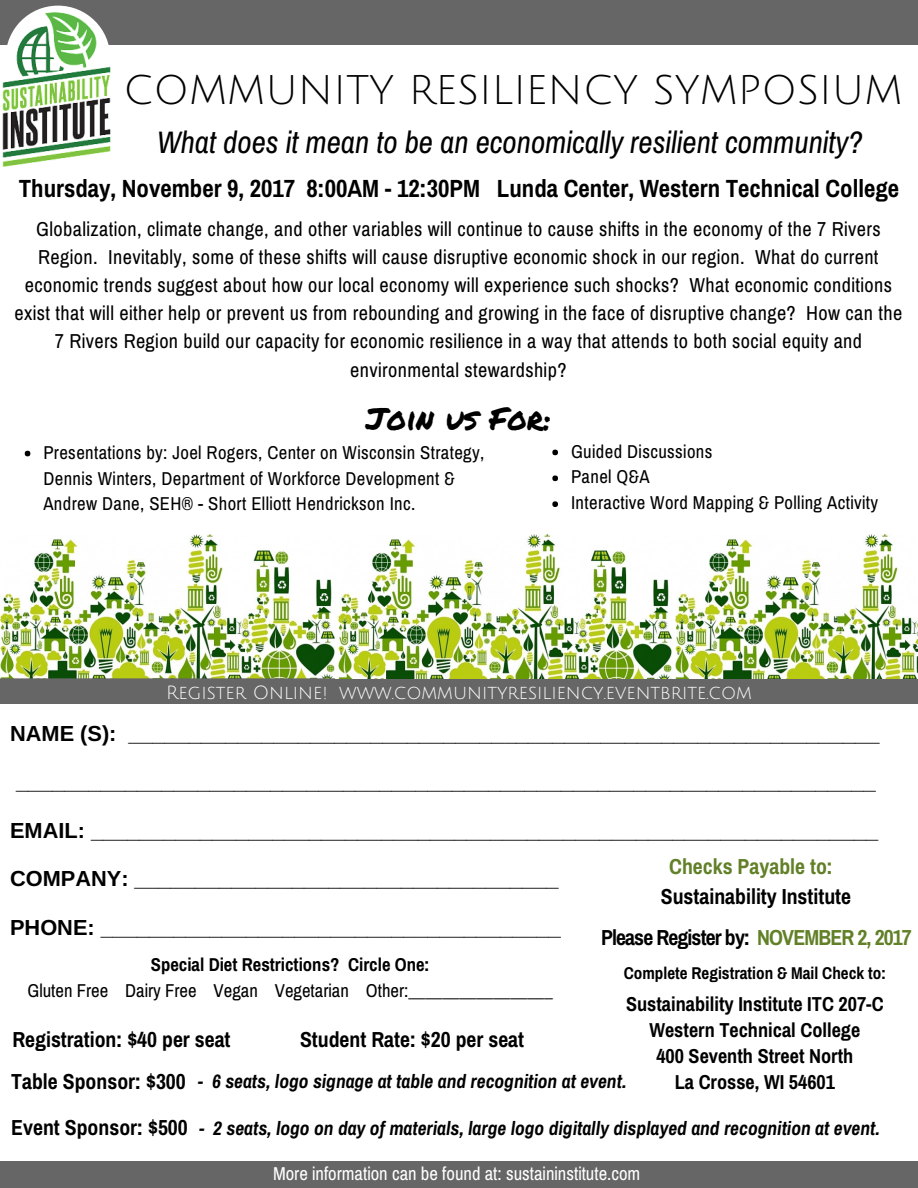
<style>
.page{position:relative;width:918px;height:1188px;background:#fff}
.page>*{position:absolute;margin:0;border:0;box-sizing:border-box;transform-origin:0 0}
.t1{font:40.5px "Julius Sans One";color:#000}
.t2{font:italic 31.2px "Archivo Narrow";color:#000}
.t3{font:31.2px "Permanent Marker";color:#000}
.t4{font:700 24.9px "Archivo Narrow";color:#000}
.t5{font:700 21.75px "Arimo";color:#000}
.t6{font:700 21.75px/46.2px "Archivo Narrow";color:#000}
.t7{font:700 21.75px "Archivo Narrow";letter-spacing:-.04em;color:#000}
.t8{font:700 21.75px "Archivo Narrow";color:#618027}
.t9{font:20.25px/28.2px "Archivo Narrow";letter-spacing:.02em;color:#000;text-align:center}
.t10{font:700 20.25px/25.8px "Archivo Narrow";color:#000;text-align:center}
.t11{font:italic 700 19.5px "Archivo Narrow";color:#000}
.t12{font:18.75px/25.8px "Archivo Narrow";letter-spacing:.02em;color:#000}
.t13{font:18.75px "Archivo Narrow";color:#000}
.t14{font:18.75px "Julius Sans One";color:#fff}
.t15{font:18.75px "Archivo Narrow";color:#fff}
.t16{font:700 18.75px "Archivo Narrow";color:#000}
.t17{font:700 17.1px "Archivo Narrow";color:#000}
.s1{color:#618027}
</style>
<div class="page">
<div style="left:0;top:1161px;width:918px;height:27px;background:#666"></div>
<div style="left:0;top:678px;width:918px;height:26px;background:#666"></div>
<div style="left:0;top:0;width:918px;height:45px;background:#666"></div>
<img style="left:0;top:534px;width:335px;height:144px">
<img style="left:675px;top:534px;width:243px;height:144px">
<img style="left:337px;top:534px;width:335px;height:144px">
<svg style="left:25px;top:451px;width:5px;height:5px"></svg>
<img style="left:2px;top:5px;width:109px;height:162px">
<svg style="left:552px;top:450px;width:6px;height:5px"></svg>
<svg style="left:552px;top:476px;width:6px;height:5px"></svg>
<svg style="left:552px;top:501px;width:6px;height:6px"></svg>
<h1 class="t1" style="left:123px;top:69px;width:781px">COMMUNITY RESILIENCY SYMPOSIUM</h1>
<h2 class="t2" style="left:157px;top:124px;width:707px">What does it mean to be an economically resilient community?</h2>
<p class="t4" style="left:19px;top:174px;width:882px">Thursday, November 9, 2017 8:00AM - 12:30PM Lunda Center, Western Technical College</p>
<p class="t9" style="left:14px;top:215px;width:889px">Globalization, climate change, and other variables will continue to cause shifts in the economy of the 7 Rivers Region. Inevitably, some of these shifts will cause disruptive economic shock in our region. What do current economic trends suggest about how our local economy will experience such shocks? What economic conditions exist that will either help or prevent us from rebounding and growing in the face of disruptive change? How can the 7 Rivers Region build our capacity for economic resilience in a way that attends to both social equity and environmental stewardship?</p>
<h2 class="t3" style="left:366px;top:395px;width:187px">Join us For:</h2>
<p class="t12" style="left:43px;top:439px;width:443px">Presentations by: Joel Rogers, Center on Wisconsin Strategy,<br>Dennis Winters, Department of Workforce Development &amp;<br>Andrew Dane, SEH® - Short Elliott Hendrickson Inc.</p>
<p class="t12" style="left:571px;top:438px;width:309px">Guided Discussions<br>Panel Q&amp;A<br>Interactive Word Mapping &amp; Polling Activity</p>
<p class="t14" style="left:166px;top:682px;width:587px">Register Online! www.communityresiliency.eventbrite.com</p>
<p class="t5" style="left:10px;top:721px;width:871px">NAME (S): ______________________________________________________________</p>
<p class="t5" style="left:16px;top:770px;width:861px">_______________________________________________________________________</p>
<p class="t5" style="left:10px;top:818px;width:870px">EMAIL: _________________________________________________________________</p>
<p class="t5" style="left:10px;top:867px;width:550px">COMPANY: ___________________________________</p>
<p class="t5" style="left:10px;top:915px;width:552px">PHONE: ______________________________________</p>
<p class="t8" style="left:669px;top:854px;width:165px">Checks Payable to:</p>
<p class="t6" style="left:661px;top:873px;width:192px">Sustainability Institute</p>
<p class="t7" style="left:601px;top:924px;width:312px">Please Register by: <span class="s1">NOVEMBER 2, 2017</span></p>
<p class="t17" style="left:624px;top:963px;width:264px">Complete Registration &amp; Mail Check to:</p>
<p class="t10" style="left:626px;top:991px;width:259px">Sustainability Institute ITC 207-C<br>Western Technical College<br>400 Seventh Street North<br>La Crosse, WI 54601</p>
<p class="t16" style="left:151px;top:953px;width:280px">Special Diet Restrictions? Circle One:</p>
<p class="t13" style="left:27px;top:979px;width:527px">Gluten Free Dairy Free Vegan Vegetarian Other:_________________</p>
<p class="t6" style="left:12px;top:1016px;width:220px">Registration: $40 per seat</p>
<p class="t6" style="left:300px;top:1016px;width:226px">Student Rate: $20 per seat</p>
<p class="t6" style="left:11px;top:1058px;width:178px">Table Sponsor: $300<br>Event Sponsor: $500</p>
<p class="t11" style="left:198px;top:1070px;width:430px">- 6 seats, logo signage at table and recognition at event.</p>
<p class="t11" style="left:199px;top:1117px;width:682px">- 2 seats, logo on day of materials, large logo digitally displayed and recognition at event.</p>
<p class="t15" style="left:273px;top:1163px;width:369px">More information can be found at: sustaininstitute.com</p>
</div>
